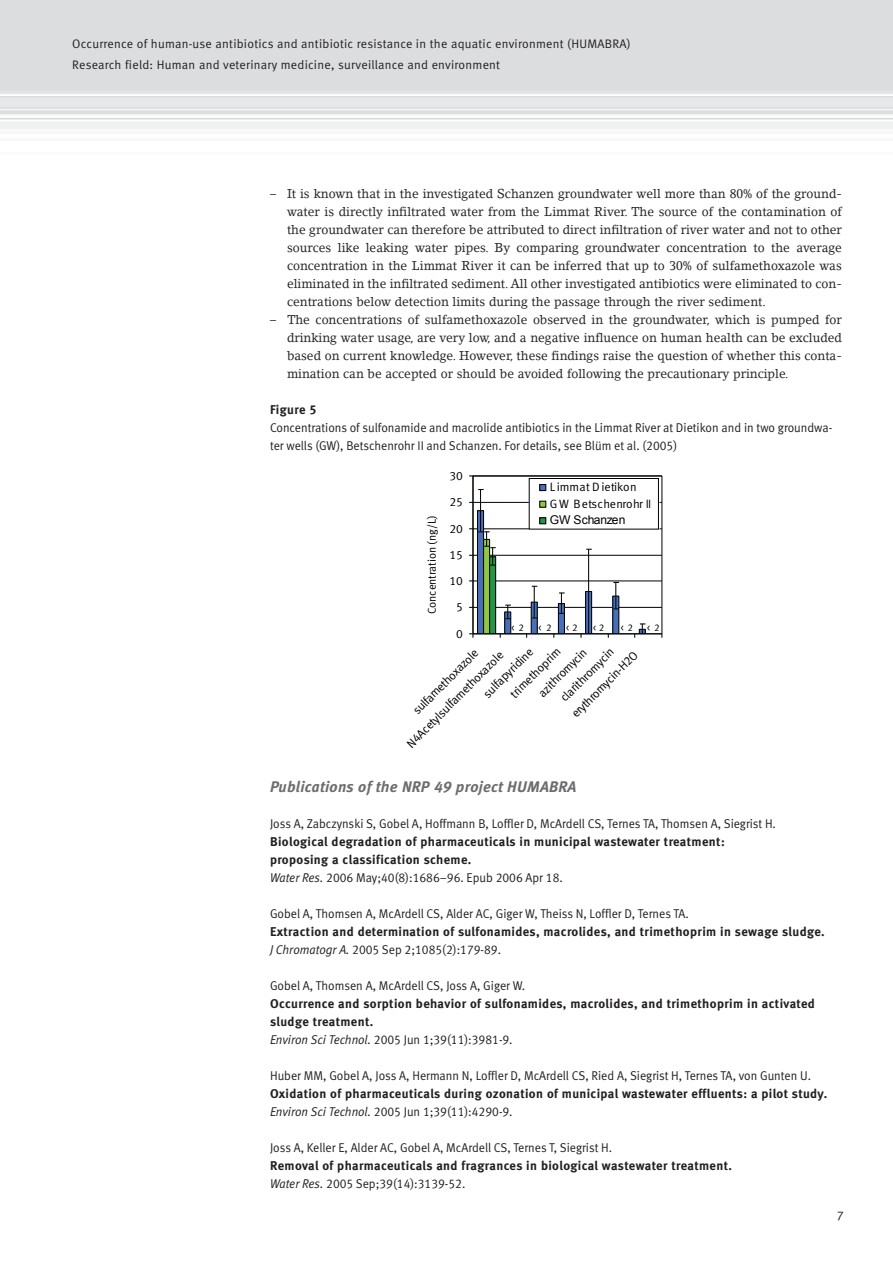
<style>
.page{position:relative;width:893px;height:1263px;background:#fff}
.page>*{position:absolute;margin:0;border:0;box-sizing:border-box;transform-origin:0 0}
.t1{font:italic 15.3px "Meta Bold LF";letter-spacing:.02em;color:#6c6d70}
.t2{font:12.75px/18px "Lino Letter";color:#231f20;text-align:justify;scale:.95 1}
.t3{font:12.75px/18px "Meta Normal LF";color:#231f20;scale:.95 1}
.t4{font:12.75px/18px "Meta Bold LF";letter-spacing:.03em;color:#231f20}
.t5{font:12.3px/20.7px "Meta Normal LF";letter-spacing:.02em;color:#231f20}
.t6{font:12.15px/16.6px "Meta Normal LF";letter-spacing:.005em;color:#000}
.t7{font:12.15px "Arial";letter-spacing:-.015em;color:#000}
.t8{font:11.4px "Meta Normal LF";letter-spacing:-.005em;color:#000}
.t9{font:9.75px "Meta Normal LF";color:#000}
.s1{font-style:italic}
</style>
<div class="page">
<div style="left:0;top:0;width:893px;height:156px;background:#dcdddf"></div>
<img style="left:0;top:94px;width:893px;height:62px">
<hr style="left:473px;top:607px;width:189px;height:1px;background:#000">
<hr style="left:473px;top:581px;width:189px;height:1px;background:#000">
<hr style="left:473px;top:555px;width:189px;height:1px;background:#000">
<hr style="left:473px;top:529px;width:189px;height:1px;background:#000">
<hr style="left:473px;top:502px;width:189px;height:1px;background:#000">
<hr style="left:473px;top:476px;width:189px;height:1px;background:#000">
<hr style="left:662px;top:476px;width:1px;height:158px;background:#000">
<div style="left:477px;top:511px;width:6px;height:123px;background:#496fb6"></div>
<hr style="left:477px;top:511px;width:1px;height:123px;background:#000">
<div style="left:531px;top:602px;width:6px;height:32px;background:#496fb6"></div>
<hr style="left:537px;top:602px;width:1px;height:32px;background:#000">
<hr style="left:531px;top:602px;width:1px;height:32px;background:#000">
<div style="left:558px;top:603px;width:6px;height:31px;background:#496fb6"></div>
<hr style="left:564px;top:603px;width:1px;height:31px;background:#000">
<hr style="left:558px;top:603px;width:1px;height:31px;background:#000">
<svg style="left:586px;top:592px;width:5px;height:41px"></svg>
<hr style="left:591px;top:591px;width:1px;height:43px;background:#000">
<hr style="left:585px;top:591px;width:1px;height:43px;background:#000">
<div style="left:613px;top:596px;width:6px;height:38px;background:#496fb6"></div>
<hr style="left:619px;top:596px;width:1px;height:38px;background:#000">
<hr style="left:613px;top:596px;width:1px;height:38px;background:#000">
<svg style="left:484px;top:566px;width:5px;height:39px"></svg>
<hr style="left:483px;top:539px;width:1px;height:95px;background:#000">
<svg style="left:490px;top:566px;width:5px;height:39px"></svg>
<hr style="left:495px;top:557px;width:1px;height:77px;background:#000">
<hr style="left:489px;top:557px;width:1px;height:77px;background:#000">
<hr style="left:588px;top:549px;width:1px;height:43px;background:#000">
<svg style="left:531px;top:586px;width:6px;height:33px"></svg>
<svg style="left:558px;top:593px;width:6px;height:21px"></svg>
<hr style="left:588px;top:591px;width:1px;height:43px;background:#000">
<svg style="left:613px;top:582px;width:6px;height:28px"></svg>
<hr style="left:473px;top:476px;width:1px;height:158px;background:#000">
<svg style="left:469px;top:489px;width:27px;height:77px"></svg>
<hr style="left:473px;top:633px;width:189px;height:1px;background:#000">
<svg style="left:469px;top:605px;width:42px;height:33px"></svg>
<svg style="left:526px;top:633px;width:11px;height:5px"></svg>
<svg style="left:554px;top:633px;width:10px;height:5px"></svg>
<svg style="left:581px;top:633px;width:11px;height:5px"></svg>
<svg style="left:608px;top:633px;width:11px;height:5px"></svg>
<svg style="left:634px;top:624px;width:12px;height:14px"></svg>
<div style="left:529px;top:478px;width:130px;height:51px;background:#fff"></div>
<div style="left:529px;top:478px;width:129px;height:51px;border:1px solid #000"></div>
<div style="left:539px;top:484px;width:7px;height:7px;background:#496fb6"></div>
<div style="left:540px;top:484px;width:6px;height:7px;border:1px solid #000"></div>
<svg style="left:539px;top:501px;width:7px;height:7px"></svg>
<svg style="left:540px;top:501px;width:6px;height:6px"></svg>
<svg style="left:539px;top:517px;width:7px;height:7px"></svg>
<svg style="left:540px;top:518px;width:6px;height:6px"></svg>
<p class="t5" style="left:72px;top:33px;width:560px">Occurrence of human-use antibiotics and antibiotic resistance in the aquatic environment (HUMABRA)<br>Research field: Human and veterinary medicine, surveillance and environment</p>
<p class="t2" style="left:287px;top:184px;width:586px;text-indent:-17px">– It is known that in the investigated Schanzen groundwater well more than 80% of the ground&shy;water is directly infiltrated water from the Limmat River. The source of the contamination of the groundwater can therefore be attributed to direct infiltration of river water and not to other sources like leaking water pipes. By comparing groundwater concentration to the average concentration in the Limmat River it can be inferred that up to 30% of sulfamethoxazole was eliminated in the infiltrated sediment. All other investigated antibiotics were eliminated to con&shy;centrations below detection limits during the passage through the river sediment.</p>
<p class="t2" style="left:287px;top:310px;width:586px;text-indent:-17px">– The concentrations of sulfamethoxazole observed in the groundwater, which is pumped for drinking water usage, are very low, and a negative influence on human health can be excluded based on current knowledge. However, these findings raise the question of whether this conta&shy;mination can be accepted or should be avoided following the precautionary principle.</p>
<p class="t4" style="left:270px;top:400px;width:48px">Figure 5</p>
<p class="t3" style="left:270px;top:418px;width:593px">Concentrations of sulfonamide and macrolide antibiotics in the Limmat River at Dietikon and in two groundwa&shy;ter wells (GW), Betschenrohr II and Schanzen. For details, see Blüm et al. (2005)</p>
<p class="t8" style="left:425px;top:614px;width:100px;rotate:-90deg">Concentration (ng/L)</p>
<p class="t6" style="left:449px;top:467px;width:15px">30</p>
<p class="t6" style="left:449px;top:493px;width:15px">25</p>
<p class="t6" style="left:449px;top:520px;width:15px">20</p>
<p class="t6" style="left:449px;top:546px;width:15px">15</p>
<p class="t6" style="left:449px;top:572px;width:15px">10</p>
<p class="t6" style="left:456px;top:598px;width:8px">5</p>
<p class="t6" style="left:456px;top:625px;width:8px">0</p>
<p class="t6" style="left:550px;top:478px;width:103px">Limmat Dietikon<br>GW Betschenrohr II</p>
<p class="t7" style="left:550px;top:513px;width:77px">GW Schanzen</p>
<p class="t9" style="left:511px;top:622px;width:14px">&lt; 2</p>
<p class="t9" style="left:539px;top:622px;width:14px">&lt; 2</p>
<p class="t9" style="left:566px;top:622px;width:13px">&lt; 2</p>
<p class="t9" style="left:593px;top:622px;width:13px">&lt; 2</p>
<p class="t9" style="left:621px;top:622px;width:14px">&lt; 2</p>
<p class="t9" style="left:647px;top:622px;width:14px">&lt; 2</p>
<p class="t6" style="left:506px;top:690px;width:67px;rotate:-45deg">trimethoprim</p>
<p class="t6" style="left:479px;top:690px;width:67px;rotate:-45deg">sulfapyridine</p>
<p class="t6" style="left:556px;top:693px;width:72px;rotate:-45deg">clarithromycin</p>
<p class="t6" style="left:534px;top:689px;width:65px;rotate:-45deg">azithromycin</p>
<p class="t6" style="left:409px;top:706px;width:89px;rotate:-45deg">sulfamethoxazole</p>
<p class="t6" style="left:567px;top:709px;width:90px;rotate:-45deg">erythromycin-H2O</p>
<p class="t6" style="left:403px;top:739px;width:133px;rotate:-45deg">N4Acetylsulfamethoxazole</p>
<p class="t1" style="left:270px;top:778px;width:308px">Publications of the NRP 49 project HUMABRA</p>
<p class="t3" style="left:270px;top:814px;width:534px">Joss A, Zabczynski S, Gobel A, Hoffmann B, Loffler D, McArdell CS, Ternes TA, Thomsen A, Siegrist H.</p>
<p class="t4" style="left:270px;top:832px;width:456px">Biological degradation of pharmaceuticals in municipal wastewater treatment: proposing a classification scheme.</p>
<p class="t3" style="left:270px;top:868px;width:310px"><span class="s1">Water Res.</span> 2006 May;40(8):1 686–96. Epub 2006 Apr 1 8.</p>
<p class="t3" style="left:270px;top:904px;width:442px">Gobel A, Thomsen A, McArdell CS, Alder AC, Giger W, Theiss N, Loffler D, Ternes TA.</p>
<p class="t4" style="left:270px;top:922px;width:556px">Extraction and determination of sulfonamides, macrolides, and trimethoprim in sewage sludge.</p>
<p class="t3" style="left:270px;top:940px;width:245px"><span class="s1">J Chromatogr A.</span> 2005 Sep 2;1 085 (2):1 79-89.</p>
<p class="t3" style="left:270px;top:976px;width:270px">Gobel A, Thomsen A, McArdell CS, Joss A, Giger W.</p>
<p class="t4" style="left:270px;top:994px;width:546px">Occurrence and sorption behavior of sulfonamides, macrolides, and trimethoprim in activated sludge treatment.</p>
<p class="t3" style="left:270px;top:1030px;width:257px"><span class="s1">Environ Sci Technol.</span> 2005 Jun 1 ;39(11):3981 -9.</p>
<p class="t3" style="left:270px;top:1066px;width:571px">Huber MM, Gobel A, Joss A, Hermann N, Loffler D, McArdell CS, Ried A, Siegrist H, Ternes TA, von Gunten U.</p>
<p class="t4" style="left:270px;top:1084px;width:559px">Oxidation of pharmaceuticals during ozonation of municipal wastewater effluents: a pilot study.</p>
<p class="t3" style="left:270px;top:1102px;width:257px"><span class="s1">Environ Sci Technol.</span> 2005 Jun 1 ;39(11):4290-9.</p>
<p class="t3" style="left:270px;top:1138px;width:362px">Joss A, Keller E, Alder AC, Gobel A, McArdell CS, Ternes T, Siegrist H.</p>
<p class="t4" style="left:270px;top:1156px;width:464px">Removal of pharmaceuticals and fragrances in biological wastewater treatment.</p>
<p class="t3" style="left:270px;top:1174px;width:207px"><span class="s1">Water Res.</span> 2005 Sep;39(1 4):31 39-5 2.</p>
</div>
